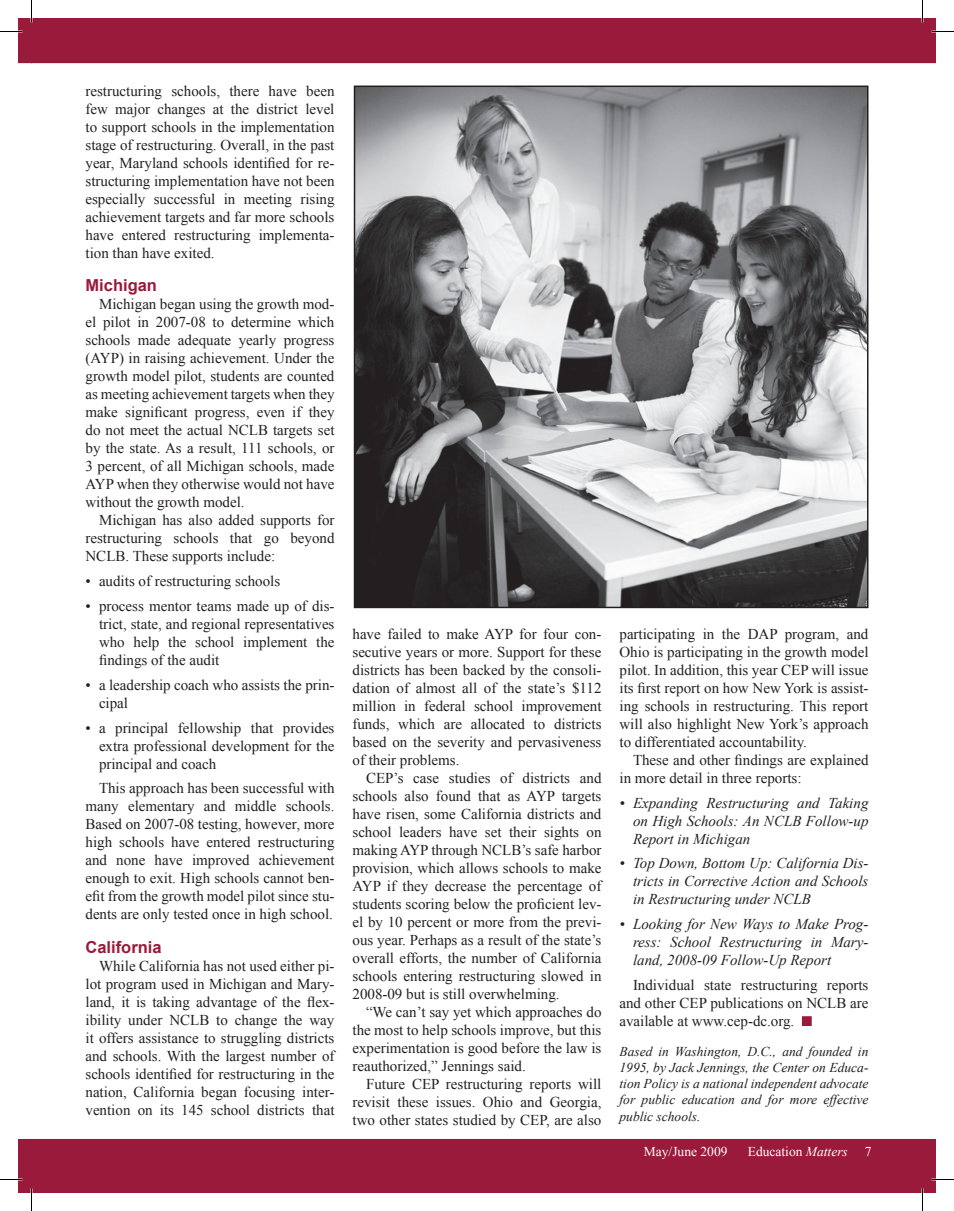
<style>
.page{position:relative;width:954px;height:1211px;background:#fff}
.page>*{position:absolute;margin:0;border:0;box-sizing:border-box;transform-origin:0 0}
.t1{font:700 16.5px "Arial";color:#9a1a3b}
.t2{font:15px/18px "Times New Roman";color:#231f20;text-align:justify}
.t3{font:italic 15px/18px "Times New Roman";color:#231f20;text-align:justify}
.t4{font:italic 13.5px/16.2px "Times New Roman";color:#231f20;text-align:justify}
.t5{font:13.5px "Times New Roman";color:#fff}
.s1{font-style:italic}
</style>
<div class="page">
<div style="left:32px;top:1139px;width:904px;height:53px;background:#9a1a3b"></div>
<div style="left:803px;top:1017px;width:8px;height:8px;background:#9a1a3b"></div>
<div style="left:802px;top:1016px;width:10px;height:10px;border:2px solid #9a1a3b"></div>
<img style="left:357px;top:89px;width:508px;height:516px">
<div style="left:354px;top:86px;width:514px;height:522px;border:2px solid #231f20"></div>
<hr style="left:932px;top:1178px;width:22px;height:2px;background:#fff">
<svg style="left:932px;top:1179px;width:22px;height:1px"></svg>
<svg style="left:0;top:1138px;width:32px;height:72px"></svg>
<svg style="left:0;top:0;width:954px;height:63px"></svg>
<svg style="left:922px;top:1188px;width:1px;height:22px"></svg>
<p class="t2" style="left:86px;top:82px;width:251px">restructuring schools, there have been few major changes at the district level to support schools in the implementation stage of restructuring. Overall, in the past year, Maryland schools identified for re&shy;structuring implementation have not been especially successful in meeting rising achievement targets and far more schools have entered restructuring implementa&shy;tion than have exited.</p>
<p class="t1" style="left:86px;top:275px;width:73px">Michigan</p>
<p class="t2" style="left:86px;top:295px;width:251px;text-indent:14px">Michigan began using the growth mod&shy;el pilot in 2007-08 to determine which schools made adequate yearly progress (AYP) in raising achievement. Under the growth model pilot, students are counted as meeting achievement targets when they make significant progress, even if they do not meet the actual NCLB targets set by the state. As a result, 111 schools, or 3 percent, of all Michigan schools, made AYP when they otherwise would not have without the growth model.</p>
<p class="t2" style="left:86px;top:511px;width:251px;text-indent:14px">Michigan has also added supports for restructuring schools that go beyond NCLB. These supports include:</p>
<p class="t2" style="left:99px;top:568px;width:237px;line-height:24.8px">audits of restructuring schools<br>process mentor teams made up of dis-</p>
<p class="t2" style="left:99px;top:614px;width:237px">trict, state, and regional representatives who help the school implement the findings of the audit</p>
<p class="t2" style="left:99px;top:675px;width:237px">a leadership coach who assists the prin&shy;cipal</p>
<p class="t2" style="left:99px;top:718px;width:237px">a principal fellowship that provides extra professional development for the principal and coach</p>
<p class="t2" style="left:86px;top:779px;width:251px;text-indent:14px">This approach has been successful with many elementary and middle schools.<br>Based on 2007-08 testing, however, more high schools have entered restructuring and none have improved achievement enough to exit. High schools cannot ben&shy;efit from the growth model pilot since stu&shy;dents are only tested once in high school.</p>
<p class="t1" style="left:86px;top:936px;width:78px">California</p>
<p class="t2" style="left:86px;top:956px;width:251px;text-indent:14px">While California has not used either pi&shy;lot program used in Michigan and Mary&shy;land, it is taking advantage of the flex&shy;ibility under NCLB to change the way it offers assistance to struggling districts and schools. With the largest number of schools identified for restructuring in the nation, California began focusing inter&shy;vention on its 145 school districts that</p>
<p class="t2" style="left:86px;top:568px;width:7px;line-height:24.8px">• •</p>
<p class="t2" style="left:86px;top:675px;width:7px">•</p>
<p class="t2" style="left:86px;top:718px;width:7px">•</p>
<p class="t2" style="left:352px;top:624px;width:251px">have failed to make AYP for four con&shy;secutive years or more. Support for these districts has been backed by the consoli&shy;dation of almost all of the state’s $112 million in federal school improvement funds, which are allocated to districts based on the severity and pervasiveness of their problems.</p>
<p class="t2" style="left:352px;top:768px;width:251px;text-indent:14px">CEP’s case studies of districts and schools also found that as AYP targets have risen, some California districts and school leaders have set their sights on making AYP through NCLB’s safe harbor provision, which allows schools to make AYP if they decrease the percentage of students scoring below the proficient lev&shy;el by 10 percent or more from the previ&shy;ous year. Perhaps as a result of the state’s overall efforts, the number of California schools entering restructuring slowed in 2008-09 but is still overwhelming.</p>
<p class="t2" style="left:352px;top:1002px;width:251px;text-indent:14px">“We can’t say yet which approaches do the most to help schools improve, but this experimentation is good before the law is reauthorized,” Jennings said.</p>
<p class="t2" style="left:352px;top:1074px;width:250px;text-indent:14px">Future CEP restructuring reports will revisit these issues. Ohio and Georgia, two other states studied by CEP, are also</p>
<p class="t2" style="left:620px;top:624px;width:251px">participating in the DAP program, and Ohio is participating in the growth model pilot. In addition, this year CEP will issue its first report on how New York is assist&shy;ing schools in restructuring. This report will also highlight New York’s approach to differentiated accountability.</p>
<p class="t2" style="left:620px;top:750px;width:250px;text-indent:14px">These and other findings are explained in more detail in three reports:</p>
<p class="t3" style="left:633px;top:793px;width:237px">Expanding Restructuring and Taking on High Schools: An NCLB Follow-up Report in Michigan</p>
<p class="t3" style="left:633px;top:854px;width:237px">Top Down, Bottom Up: California Dis&shy;tricts in Corrective Action and Schools in Restructuring under NCLB</p>
<p class="t3" style="left:633px;top:914px;width:237px">Looking for New Ways to Make Prog&shy;ress: School Restructuring in Mary&shy;land, 2008-09 Follow-Up Report</p>
<p class="t2" style="left:620px;top:975px;width:251px;text-indent:14px">Individual state restructuring reports and other CEP publications on NCLB are available at www.cep-dc.org.</p>
<p class="t4" style="left:620px;top:1042px;width:251px">Based in Washington, D.C., and founded in 1995, by Jack Jennings, the Center on Educa&shy;tion Policy is a national independent advocate for public education and for more effective public schools.</p>
<p class="t3" style="left:620px;top:793px;width:7px">•</p>
<p class="t3" style="left:620px;top:854px;width:7px">•</p>
<p class="t3" style="left:620px;top:914px;width:7px">•</p>
<p class="t5" style="left:644px;top:1141px;width:85px">May/June 2009</p>
<p class="t5" style="left:748px;top:1141px;width:102px">Education <span class="s1">Matters</span></p>
</div>
